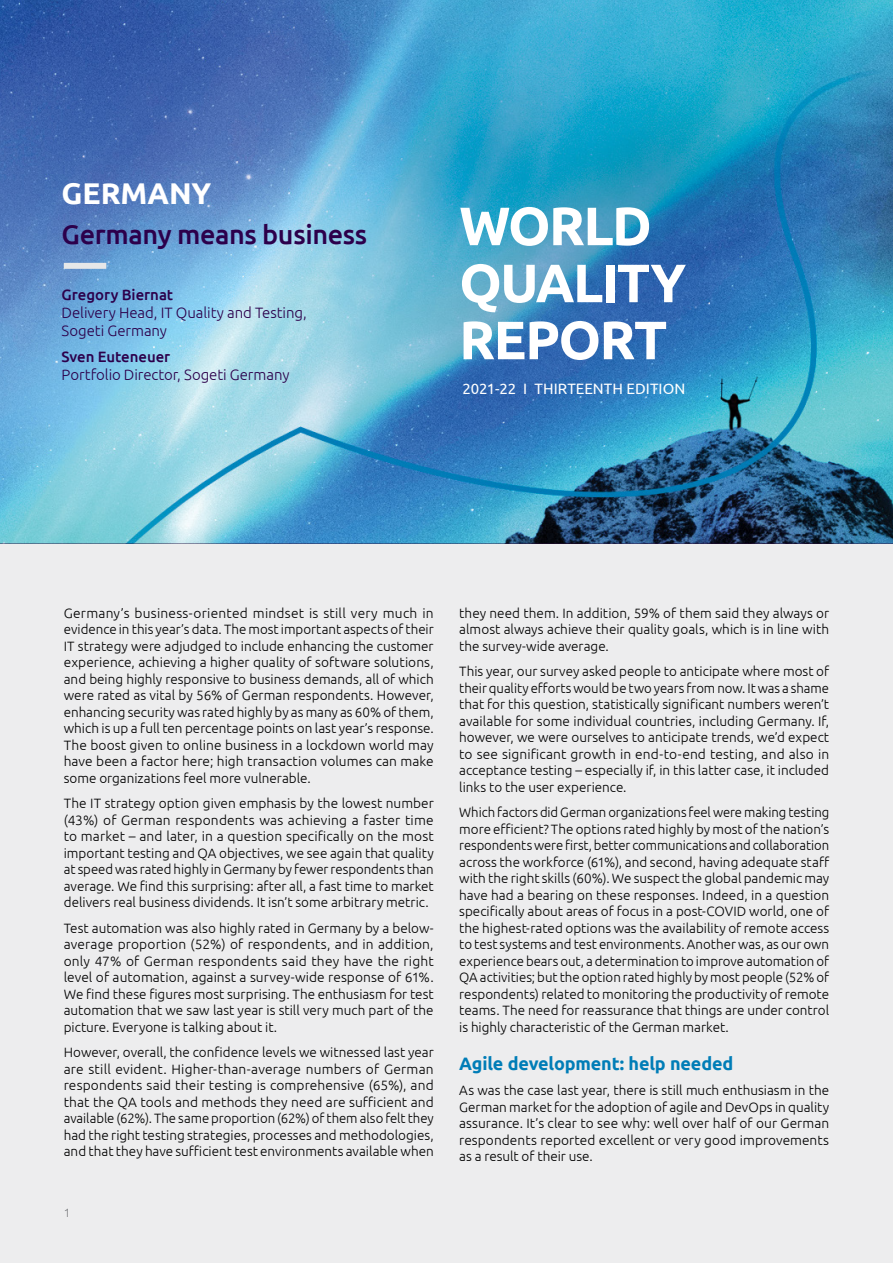
<style>
.page{position:relative;width:893px;height:1263px;background:#fff}
.page>*{position:absolute;margin:0;border:0;box-sizing:border-box;transform-origin:0 0}
.t1{font:700 54px/57px "Ubuntu";letter-spacing:-.03em;color:#fff}
.t2{font:700 30px "Ubuntu";letter-spacing:-.005em;color:#fff}
.t3{font:500 27px "Ubuntu";letter-spacing:-.015em;color:#2c004b}
.t4{font:700 18px "Ubuntu";letter-spacing:-.01em;color:#007db7}
.t5{font:300 15px/18px "Ubuntu";letter-spacing:-.005em;color:#2c004b}
.t6{font:500 15px "Ubuntu";letter-spacing:-.005em;color:#2c004b}
.t7{font:15px "Ubuntu";letter-spacing:.005em;color:#fff}
.t8{font:300 13.5px/16.5px "Ubuntu";color:#000;text-align:justify}
.t9{font:300 12px "Ubuntu";color:#77787b}
</style>
<div class="page">
<img style="left:0;top:0;width:893px;height:544px">
<div style="left:0;top:544px;width:893px;height:719px;background:#ededee"></div>
<div style="left:64px;top:263px;width:42px;height:6px;background:#e6e7e8"></div>
<h2 class="t2" style="left:62px;top:175px;width:151px">GERMANY</h2>
<h3 class="t3" style="left:62px;top:217px;width:307px">Germany means business</h3>
<p class="t6" style="left:62px;top:285px;width:113px">Gregory Biernat</p>
<p class="t5" style="left:62px;top:303px;width:247px">Delivery Head, IT Quality and Testing,<br>Sogeti Germany</p>
<p class="t6" style="left:62px;top:348px;width:110px">Sven Euteneuer</p>
<p class="t5" style="left:62px;top:366px;width:229px">Portfolio Director, Sogeti Germany</p>
<h1 class="t1" style="left:459px;top:197px;width:228px">WORLD<br>QUALITY<br>REPORT</h1>
<p class="t7" style="left:462px;top:380px;width:224px">2021-22 I THIRTEENTH EDITION</p>
<p class="t8" style="left:64px;top:604px;width:371px">Germany’s business-oriented mindset is still very much in evidence in this year’s data. The most important aspects of their IT strategy were adjudged to include enhancing the customer experience, achieving a higher quality of software solutions, and being highly responsive to business demands, all of which were rated as vital by 56% of German respondents. However, enhancing security was rated highly by as many as 60% of them, which is up a full ten percentage points on last year’s response.<br>The boost given to online business in a lockdown world may have been a factor here; high transaction volumes can make some organizations feel more vulnerable.</p>
<p class="t8" style="left:64px;top:795px;width:371px">The IT strategy option given emphasis by the lowest number (43%) of German respondents was achieving a faster time to market – and later, in a question specifically on the most important testing and QA objectives, we see again that quality at speed was rated highly in Germany by fewer respondents than average. We find this surprising: after all, a fast time to market delivers real business dividends. It isn’t some arbitrary metric.</p>
<p class="t8" style="left:64px;top:919px;width:371px">Test automation was also highly rated in Germany by a below&shy;average proportion (52%) of respondents, and in addition, only 47% of German respondents said they have the right level of automation, against a survey-wide response of 61%.<br>We find these figures most surprising. The enthusiasm for test automation that we saw last year is still very much part of the picture. Everyone is talking about it.</p>
<p class="t8" style="left:64px;top:1044px;width:371px">However, overall, the confidence levels we witnessed last year are still evident. Higher-than-average numbers of German respondents said their testing is comprehensive (65%), and that the QA tools and methods they need are sufficient and available (62%). The same proportion (62%) of them also felt they had the right testing strategies, processes and methodologies, and that they have sufficient test environments available when</p>
<p class="t9" style="left:64px;top:1205px;width:8px">1</p>
<p class="t8" style="left:459px;top:604px;width:371px">they need them. In addition, 59% of them said they always or almost always achieve their quality goals, which is in line with the survey-wide average.</p>
<p class="t8" style="left:459px;top:663px;width:371px">This year, our survey asked people to anticipate where most of their quality efforts would be two years from now. It was a shame that for this question, statistically significant numbers weren’t available for some individual countries, including Germany. If, however, we were ourselves to anticipate trends, we’d expect to see significant growth in end-to-end testing, and also in acceptance testing – especially if, in this latter case, it included links to the user experience.</p>
<p class="t8" style="left:459px;top:804px;width:372px">Which factors did German organizations feel were making testing more efficient? The options rated highly by most of the nation’s respondents were first, better communications and collaboration across the workforce (61%), and second, having adequate staff with the right skills (60%). We suspect the global pandemic may have had a bearing on these responses. Indeed, in a question specifically about areas of focus in a post-COVID world, one of the highest-rated options was the availability of remote access to test systems and test environments. Another was, as our own experience bears out, a determination to improve automation of QA activities; but the option rated highly by most people (52% of respondents) related to monitoring the productivity of remote teams. The need for reassurance that things are under control is highly characteristic of the German market.</p>
<h3 class="t4" style="left:459px;top:1052px;width:276px">Agile development: help needed</h3>
<p class="t8" style="left:459px;top:1082px;width:371px">As was the case last year, there is still much enthusiasm in the German market for the adoption of agile and DevOps in quality assurance. It’s clear to see why: well over half of our German respondents reported excellent or very good improvements as a result of their use.</p>
</div>
